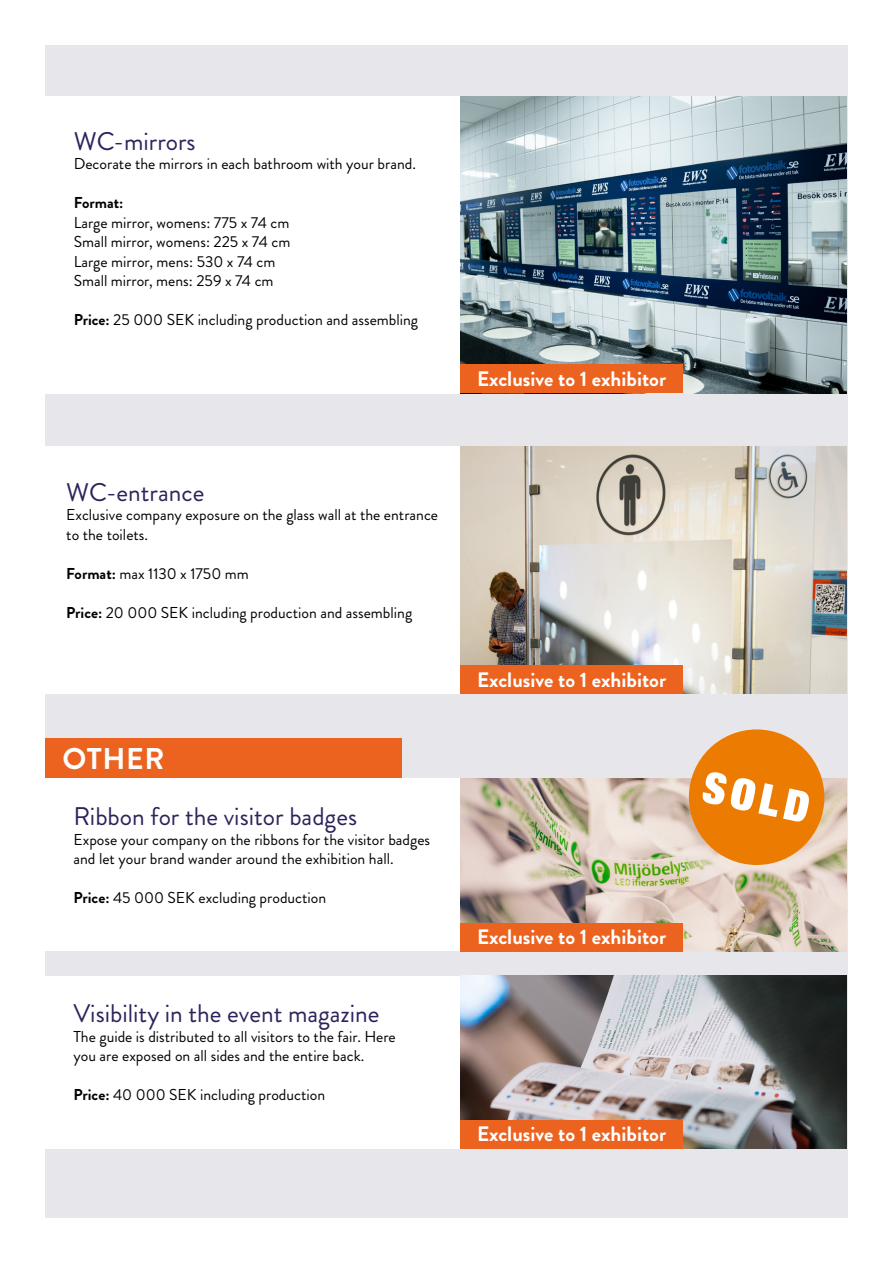
<style>
.page{position:relative;width:893px;height:1263px;background:#fff}
.page>*{position:absolute;margin:0;border:0;box-sizing:border-box;transform-origin:0 0}
.t1{font:900 condensed 43.2px "Helvetica Neue LT Std";color:#fff}
.t2{font:700 30px "Brandon Grotesque";letter-spacing:.02em;color:#fff}
.t3{font:25.5px "Brandon Grotesque";color:#2a245b}
.t4{font:700 20.85px "Brandon Grotesque";color:#fff}
.t5{font:15.75px/19.5px "Brandon Grotesque";color:#000}
.t6{font:700 15.75px "Brandon Grotesque";color:#000}
.s1{font-weight:700}
</style>
<div class="page">
<div style="left:45px;top:45px;width:803px;height:1173px;background:#e7e6ea"></div>
<div style="left:45px;top:446px;width:415px;height:247px;background:#fff"></div>
<img style="left:460px;top:447px;width:386px;height:246px">
<div style="left:460px;top:665px;width:223px;height:28px;background:#ec621f"></div>
<div style="left:45px;top:738px;width:356px;height:41px;background:#ec621f"></div>
<div style="left:45px;top:779px;width:415px;height:172px;background:#fff"></div>
<img style="left:460px;top:779px;width:386px;height:172px">
<div style="left:460px;top:923px;width:223px;height:28px;background:#ec621f"></div>
<div style="left:45px;top:976px;width:415px;height:172px;background:#fff"></div>
<img style="left:460px;top:976px;width:386px;height:172px">
<div style="left:460px;top:1120px;width:223px;height:28px;background:#ec621f"></div>
<div style="left:45px;top:96px;width:415px;height:297px;background:#fff"></div>
<img style="left:460px;top:96px;width:386px;height:297px">
<div style="left:460px;top:364px;width:223px;height:29px;background:#ec621f"></div>
<div style="left:689px;top:729px;width:135px;height:136px;background:#ec7c01;border-radius:50%"></div>
<h3 class="t3" style="left:74px;top:124px;width:123px">WC-mirrors</h3>
<p class="t5" style="left:74px;top:155px;width:344px">Decorate the mirrors in each bathroom with your brand.</p>
<p class="t6" style="left:74px;top:192px;width:51px">Format:</p>
<p class="t5" style="left:74px;top:213px;width:218px">Large mirror, womens: 775 x 74 cm<br>Small mirror, womens: 225 x 74 cm<br>Large mirror, mens: 530 x 74 cm<br>Small mirror, mens: 259 x 74 cm</p>
<p class="t5" style="left:74px;top:311px;width:346px"><span class="s1">Price:</span> 25 000 SEK including production and assembling</p>
<h3 class="t3" style="left:66px;top:475px;width:140px">WC-entrance</h3>
<p class="t5" style="left:66px;top:505px;width:373px">Exclusive company exposure on the glass wall at the entrance to the toilets.</p>
<p class="t5" style="left:66px;top:564px;width:184px"><span class="s1">Format:</span> max 1130 x 1750 mm</p>
<p class="t5" style="left:66px;top:603px;width:347px"><span class="s1">Price:</span> 20 000 SEK including production and assembling</p>
<h2 class="t2" style="left:63px;top:738px;width:103px">OTHER</h2>
<h3 class="t3" style="left:74px;top:799px;width:285px">Ribbon for the visitor badges</h3>
<p class="t5" style="left:74px;top:830px;width:358px">Expose your company on the ribbons for the visitor badges and let your brand wander around the exhibition hall.</p>
<p class="t5" style="left:74px;top:888px;width:254px"><span class="s1">Price:</span> 45 000 SEK excluding production</p>
<h3 class="t3" style="left:74px;top:996px;width:307px">Visibility in the event magazine</h3>
<p class="t5" style="left:74px;top:1027px;width:324px">The guide is distributed to all visitors to the fair. Here you are exposed on all sides and the entire back.</p>
<p class="t5" style="left:74px;top:1085px;width:253px"><span class="s1">Price:</span> 40 000 SEK including production</p>
<h3 class="t4" style="left:477px;top:364px;width:191px">Exclusive to 1 exhibitor</h3>
<h3 class="t4" style="left:477px;top:665px;width:191px">Exclusive to 1 exhibitor</h3>
<h1 class="t1" style="left:709px;top:759px;width:109px;rotate:12deg">SOLD</h1>
<h3 class="t4" style="left:477px;top:922px;width:191px">Exclusive to 1 exhibitor</h3>
<h3 class="t4" style="left:477px;top:1119px;width:191px">Exclusive to 1 exhibitor</h3>
</div>
